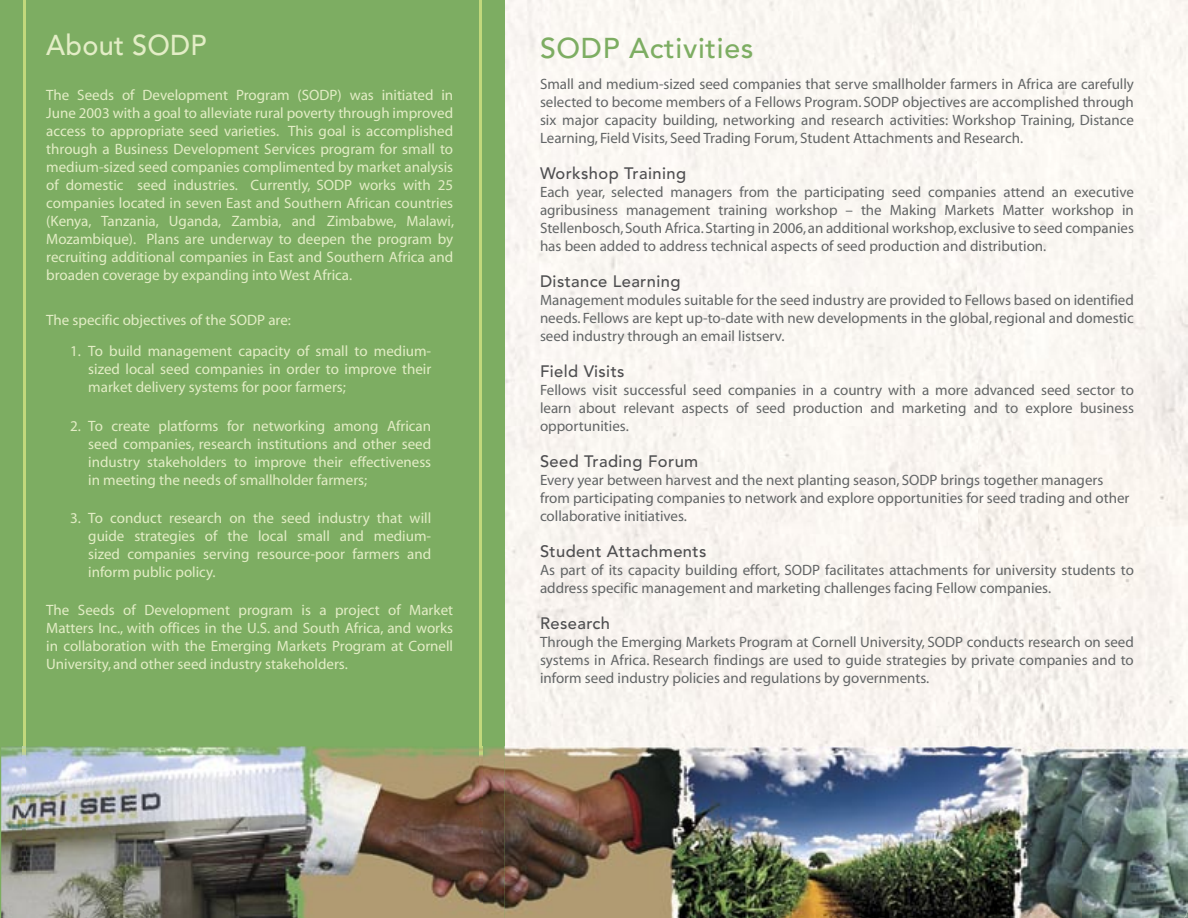
<style>
.page{position:relative;width:1188px;height:918px;background:#fff}
.page>*{position:absolute;margin:0;border:0;box-sizing:border-box;transform-origin:0 0}
.t1{font:500 28.5px "Avenir";letter-spacing:.025em;color:#7dad62}
.t2{font:500 28.5px "Avenir";letter-spacing:.01em;color:#e3edc6;scale:.95 1}
.t3{font:500 16.5px "Avenir";letter-spacing:.025em;color:#4e4e50}
.t4{font:15px/18px "Myriad";color:#626566;text-align:justify}
.t5{font:15px/18px "Myriad";color:#e3edc6;text-align:justify}
</style>
<div class="page">
<div style="left:0;top:0;width:504px;height:918px;background:#7dad62"></div>
<hr style="left:23px;top:0;width:3px;height:918px;background:#c2d87c">
<hr style="left:479px;top:0;width:3px;height:918px;background:#c2d87c">
<img style="left:1px;top:746px;width:1187px;height:172px">
<img style="left:23px;top:746px;width:3px;height:172px">
<img style="left:479px;top:746px;width:3px;height:172px">
<h1 class="t2" style="left:46px;top:29px;width:170px">About SODP</h1>
<p class="t5" style="left:46px;top:86px;width:409px">The Seeds of Development Program (SODP) was initiated in June 2003 with a goal to alleviate rural poverty through improved access to appropriate seed varieties. This goal is accomplished through a Business Development Services program for small to medium-sized seed companies complimented by market analysis of domestic seed industries. Currently, SODP works with 25 companies located in seven East and Southern African countries (Kenya, Tanzania, Uganda, Zambia, and Zimbabwe, Malawi, Mozambique). Plans are underway to deepen the program by recruiting additional companies in East and Southern Africa and broaden coverage by expanding into West Africa.</p>
<p class="t5" style="left:46px;top:311px;width:246px">The specific objectives of the SODP are:</p>
<p class="t5" style="left:88px;top:343px;width:345px;text-indent:-18px">1. To build management capacity of small to medium&shy;sized local seed companies in order to improve their market delivery systems for poor farmers;</p>
<p class="t5" style="left:88px;top:417px;width:344px;text-indent:-18px">2. To create platforms for networking among African seed companies, research institutions and other seed industry stakeholders to improve their effectiveness in meeting the needs of smallholder farmers;</p>
<p class="t5" style="left:88px;top:509px;width:344px;text-indent:-18px">3. To conduct research on the seed industry that will guide strategies of the local small and medium&shy;sized companies serving resource-poor farmers and inform public policy.</p>
<p class="t5" style="left:46px;top:602px;width:408px">The Seeds of Development program is a project of Market Matters Inc., with offices in the U.S. and South Africa, and works in collaboration with the Emerging Markets Program at Cornell University, and other seed industry stakeholders.</p>
<h1 class="t1" style="left:540px;top:32px;width:215px">SODP Activities</h1>
<p class="t4" style="left:540px;top:76px;width:596px">Small and medium-sized seed companies that serve smallholder farmers in Africa are carefully selected to become members of a Fellows Program. SODP objectives are accomplished through six major capacity building, networking and research activities: Workshop Training, Distance Learning, Field Visits, Seed Trading Forum, Student Attachments and Research.</p>
<p class="t3" style="left:540px;top:164px;width:148px">Workshop Training</p>
<p class="t4" style="left:540px;top:184px;width:596px">Each year, selected managers from the participating seed companies attend an executive agribusiness management training workshop – the Making Markets Matter workshop in Stellenbosch, South Africa. Starting in 2006, an additional workshop, exclusive to seed companies has been added to address technical aspects of seed production and distribution.</p>
<p class="t3" style="left:540px;top:272px;width:142px">Distance Learning</p>
<p class="t4" style="left:540px;top:292px;width:595px">Management modules suitable for the seed industry are provided to Fellows based on identified needs. Fellows are kept up-to-date with new developments in the global, regional and domestic seed industry through an email listserv.</p>
<p class="t3" style="left:540px;top:362px;width:86px">Field Visits</p>
<p class="t4" style="left:540px;top:382px;width:596px">Fellows visit successful seed companies in a country with a more advanced seed sector to learn about relevant aspects of seed production and marketing and to explore business opportunities.</p>
<p class="t3" style="left:540px;top:452px;width:160px">Seed Trading Forum</p>
<p class="t4" style="left:540px;top:472px;width:591px;text-align:left">Every year between harvest and the next planting season, SODP brings together managers from participating companies to network and explore opportunities for seed trading and other collaborative initiatives.</p>
<p class="t3" style="left:540px;top:542px;width:168px">Student Attachments</p>
<p class="t4" style="left:540px;top:562px;width:596px">As part of its capacity building effort, SODP facilitates attachments for university students to address specific management and marketing challenges facing Fellow companies.</p>
<p class="t3" style="left:540px;top:614px;width:72px">Research</p>
<p class="t4" style="left:540px;top:634px;width:595px">Through the Emerging Markets Program at Cornell University, SODP conducts research on seed systems in Africa. Research findings are used to guide strategies by private companies and to inform seed industry policies and regulations by governments.</p>
</div>
